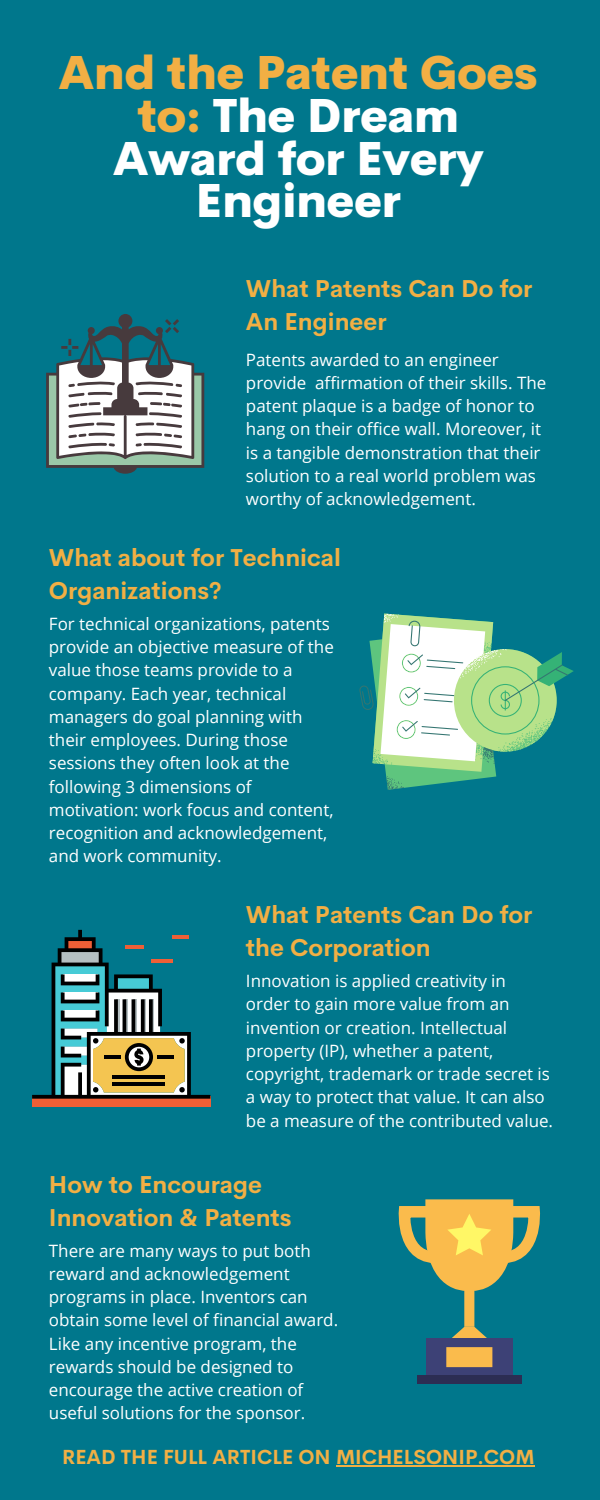
<style>
.page{position:relative;width:600px;height:1500px;background:#00778c}
.page>*{position:absolute;margin:0;border:0;box-sizing:border-box;transform-origin:0 0}
.t1{font:800 46px/42.8px "Cerebri Sans";color:#fff;text-align:center}
.t2{font:700 24px/33px "Cerebri Sans";color:#f2af44}
.t3{font:700 20px "Cerebri Sans";color:#f2af44}
.t4{font:17px/23.2px "Open Sans";color:#fff}
.s1{color:#f2af44}
</style>
<div class="page">
<svg style="left:46px;top:314px;width:158px;height:160px"></svg>
<svg style="left:359px;top:614px;width:215px;height:176px"></svg>
<div style="left:32px;top:1097px;width:178px;height:10px;background:#ef5f36"></div>
<svg style="left:32px;top:930px;width:178px;height:169px"></svg>
<div style="left:426px;top:1339px;width:87px;height:37px;background:#3d4176"></div>
<div style="left:417px;top:1376px;width:105px;height:8px;background:#2c2d53"></div>
<div style="left:446px;top:1347px;width:46px;height:20px;background:#fabb4c"></div>
<svg style="left:399px;top:1199px;width:141px;height:140px"></svg>
<hr style="left:336px;top:1466px;width:199px;height:1px;background:#f2af44">
<p class="t1" style="left:59px;top:52px;width:480px"><span class="s1">And the Patent Goes to:</span> The Dream<br>Award for Every<br>Engineer</p>
<p class="t2" style="left:246px;top:272px;width:288px">What Patents Can Do for<br>An Engineer</p>
<p class="t4" style="left:246px;top:348px;width:302px">Patents awarded to an engineer provide affirmation of their skills. The patent plaque is a badge of honor to hang on their office wall. Moreover, it is a tangible demonstration that their solution to a real world problem was worthy of acknowledgement.</p>
<p class="t2" style="left:49px;top:541px;width:294px">What about for Technical<br>Organizations?</p>
<p class="t4" style="left:49px;top:612px;width:287px">For technical organizations, patents provide an objective measure of the value those teams provide to a company. Each year, technical managers do goal planning with their employees. During those sessions they often look at the following 3 dimensions of motivation: work focus and content, recognition and acknowledgement, and work community.</p>
<p class="t2" style="left:246px;top:898px;width:288px">What Patents Can Do for the Corporation</p>
<p class="t4" style="left:246px;top:969px;width:309px">Innovation is applied creativity in order to gain more value from an invention or creation. Intellectual property (IP), whether a patent, copyright, trademark or trade secret is a way to protect that value. It can also be a measure of the contributed value.</p>
<p class="t2" style="left:49px;top:1168px;width:244px">How to Encourage<br>Innovation &amp; Patents</p>
<p class="t4" style="left:49px;top:1238px;width:291px">There are many ways to put both reward and acknowledgement programs in place. Inventors can obtain some level of financial award.<br>Like any incentive program, the rewards should be designed to encourage the active creation of useful solutions for the sponsor.</p>
<p class="t3" style="left:62px;top:1444px;width:474px">READ THE FULL ARTICLE ON MICHELSONIP.COM</p>
</div>
